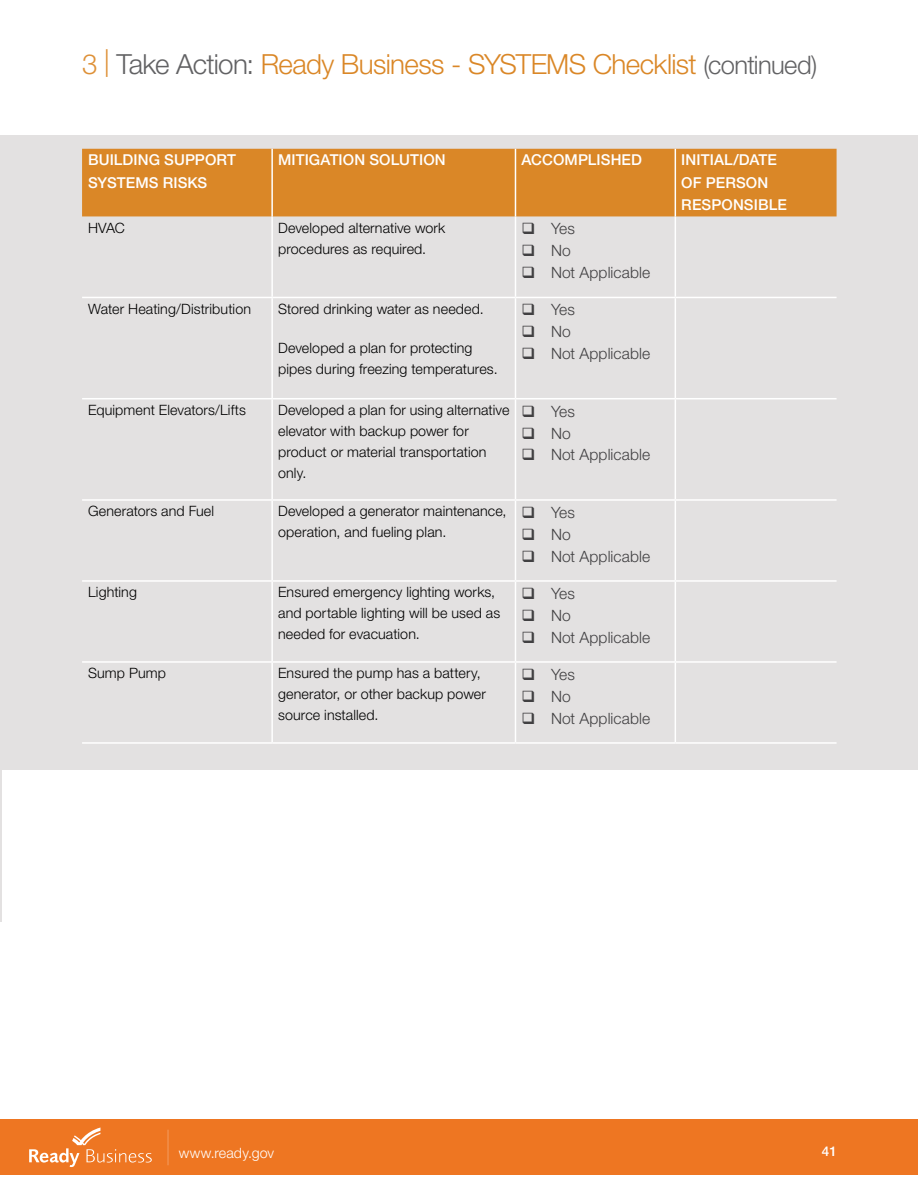
<style>
.page{position:relative;width:918px;height:1188px;background:#fff}
.page>*{position:absolute;margin:0;border:0;box-sizing:border-box;transform-origin:0 0}
.t1{font:300 27.75px "Helvetica Neue LT Std";letter-spacing:-.025em;color:#da8727}
.t2{font:300 15.6px "Helvetica Neue LT Std";letter-spacing:.005em;color:#414042}
.t3{font:500 15px/22.5px "Helvetica Neue LT Std";letter-spacing:.005em;color:#fff}
.t4{font:300 14.25px/21px "Helvetica Neue LT Std";letter-spacing:.01em;color:#000}
.t5{font:300 14.25px "Helvetica Neue LT Std";letter-spacing:.01em;color:#fff}
.t6{font:500 13.5px "Helvetica Neue LT Std";color:#fff}
.s1{color:#de9138}
.s2{color:#626264}
.s3{font-size:25.5px;color:#626264}
</style>
<div class="page">
<div style="left:0;top:1119px;width:918px;height:55px;background:#ee7622"></div>
<svg style="left:29px;top:1128px;width:123px;height:39px"></svg>
<hr style="left:167px;top:1130px;width:2px;height:35px;background:#fff">
<hr style="left:0;top:574px;width:1px;height:347px;background:#e3e1e1">
<div style="left:0;top:135px;width:918px;height:635px;background:#e3e1e1"></div>
<div style="left:82px;top:149px;width:755px;height:67px;background:#da8727"></div>
<hr style="left:271px;top:149px;width:2px;height:67px;background:#fff">
<hr style="left:515px;top:149px;width:1px;height:67px;background:#fff">
<hr style="left:675px;top:149px;width:1px;height:67px;background:#fff">
<hr style="left:271px;top:216px;width:2px;height:81px;background:#fff">
<hr style="left:515px;top:216px;width:1px;height:81px;background:#fff">
<hr style="left:675px;top:216px;width:1px;height:81px;background:#fff">
<hr style="left:271px;top:298px;width:2px;height:100px;background:#fff">
<hr style="left:515px;top:298px;width:1px;height:100px;background:#fff">
<hr style="left:675px;top:298px;width:1px;height:100px;background:#fff">
<hr style="left:82px;top:398px;width:190px;height:1px;background:#fff">
<hr style="left:272px;top:398px;width:243px;height:1px;background:#fff">
<hr style="left:271px;top:399px;width:2px;height:100px;background:#fff">
<hr style="left:515px;top:398px;width:160px;height:1px;background:#fff">
<hr style="left:515px;top:399px;width:1px;height:100px;background:#fff">
<hr style="left:675px;top:398px;width:162px;height:1px;background:#fff">
<hr style="left:675px;top:399px;width:1px;height:100px;background:#fff">
<hr style="left:82px;top:499px;width:190px;height:2px;background:#fff">
<hr style="left:272px;top:499px;width:243px;height:2px;background:#fff">
<hr style="left:271px;top:501px;width:2px;height:79px;background:#fff">
<hr style="left:515px;top:499px;width:160px;height:2px;background:#fff">
<hr style="left:515px;top:501px;width:1px;height:79px;background:#fff">
<hr style="left:675px;top:499px;width:162px;height:2px;background:#fff">
<hr style="left:675px;top:501px;width:1px;height:79px;background:#fff">
<hr style="left:82px;top:580px;width:190px;height:2px;background:#fff">
<hr style="left:272px;top:580px;width:243px;height:2px;background:#fff">
<hr style="left:271px;top:582px;width:2px;height:79px;background:#fff">
<hr style="left:515px;top:580px;width:160px;height:2px;background:#fff">
<hr style="left:515px;top:582px;width:1px;height:79px;background:#fff">
<hr style="left:675px;top:580px;width:162px;height:2px;background:#fff">
<hr style="left:675px;top:582px;width:1px;height:79px;background:#fff">
<hr style="left:82px;top:661px;width:190px;height:2px;background:#fff">
<hr style="left:272px;top:661px;width:243px;height:2px;background:#fff">
<hr style="left:271px;top:663px;width:2px;height:79px;background:#fff">
<hr style="left:515px;top:661px;width:160px;height:2px;background:#fff">
<hr style="left:515px;top:663px;width:1px;height:79px;background:#fff">
<hr style="left:675px;top:661px;width:162px;height:2px;background:#fff">
<hr style="left:675px;top:663px;width:1px;height:79px;background:#fff">
<hr style="left:82px;top:742px;width:190px;height:2px;background:#fff">
<hr style="left:272px;top:742px;width:243px;height:2px;background:#fff">
<hr style="left:515px;top:742px;width:160px;height:2px;background:#fff">
<hr style="left:675px;top:742px;width:162px;height:2px;background:#fff">
<hr style="left:82px;top:297px;width:190px;height:1px;background:#fff">
<hr style="left:272px;top:297px;width:243px;height:1px;background:#fff">
<hr style="left:515px;top:297px;width:160px;height:1px;background:#fff">
<hr style="left:675px;top:297px;width:162px;height:1px;background:#fff">
<h3 class="t1" style="left:82px;top:47px;width:737px"><span class="s1">3 |</span> <span class="s2">Take Action:</span> Ready Business - SYSTEMS Checklist <span class="s3">(continued)</span></h3>
<p class="t3" style="left:88px;top:149px;width:150px">BUILDING SUPPORT<br>SYSTEMS RISKS</p>
<p class="t3" style="left:278px;top:149px;width:169px">MITIGATION SOLUTION</p>
<p class="t3" style="left:521px;top:149px;width:122px">ACCOMPLISHED</p>
<p class="t3" style="left:681px;top:149px;width:107px">INITIAL/DATE<br>OF PERSON<br>RESPONSIBLE</p>
<p class="t4" style="left:88px;top:217px;width:38px">HVAC</p>
<p class="t4" style="left:278px;top:217px;width:169px">Developed alternative work procedures as required.</p>
<p class="t2" style="left:521px;top:219px;width:55px">❑ Yes</p>
<p class="t2" style="left:521px;top:241px;width:51px">❑ No</p>
<p class="t2" style="left:521px;top:263px;width:130px">❑ Not Applicable</p>
<p class="t4" style="left:88px;top:298px;width:164px">Water Heating/Distribution</p>
<p class="t4" style="left:278px;top:298px;width:207px">Stored drinking water as needed.</p>
<p class="t4" style="left:278px;top:337px;width:221px">Developed a plan for protecting pipes during freezing temperatures.</p>
<p class="t2" style="left:521px;top:300px;width:55px">❑ Yes</p>
<p class="t2" style="left:521px;top:322px;width:51px">❑ No</p>
<p class="t2" style="left:521px;top:344px;width:130px">❑ Not Applicable</p>
<p class="t4" style="left:88px;top:399px;width:159px">Equipment Elevators/Lifts</p>
<p class="t4" style="left:278px;top:399px;width:233px">Developed a plan for using alternative elevator with backup power for product or material transportation only.</p>
<p class="t2" style="left:521px;top:402px;width:55px">❑ Yes</p>
<p class="t2" style="left:521px;top:424px;width:51px">❑ No</p>
<p class="t2" style="left:521px;top:445px;width:130px">❑ Not Applicable</p>
<p class="t4" style="left:88px;top:500px;width:128px">Generators and Fuel</p>
<p class="t4" style="left:278px;top:500px;width:230px">Developed a generator maintenance, operation, and fueling plan.</p>
<p class="t2" style="left:521px;top:503px;width:55px">❑ Yes</p>
<p class="t2" style="left:521px;top:525px;width:51px">❑ No</p>
<p class="t2" style="left:521px;top:547px;width:130px">❑ Not Applicable</p>
<p class="t4" style="left:88px;top:581px;width:50px">Lighting</p>
<p class="t4" style="left:278px;top:581px;width:224px">Ensured emergency lighting works, and portable lighting will be used as needed for evacuation.</p>
<p class="t2" style="left:521px;top:584px;width:55px">❑ Yes</p>
<p class="t2" style="left:521px;top:606px;width:51px">❑ No</p>
<p class="t2" style="left:521px;top:628px;width:130px">❑ Not Applicable</p>
<p class="t4" style="left:88px;top:662px;width:79px">Sump Pump</p>
<p class="t4" style="left:278px;top:662px;width:209px">Ensured the pump has a battery, generator, or other backup power source installed.</p>
<p class="t2" style="left:521px;top:665px;width:55px">❑ Yes</p>
<p class="t2" style="left:521px;top:687px;width:51px">❑ No</p>
<p class="t2" style="left:521px;top:709px;width:130px">❑ Not Applicable</p>
<p class="t5" style="left:179px;top:1144px;width:97px">www.ready.gov</p>
<p class="t6" style="left:822px;top:1144px;width:17px">41</p>
</div>
